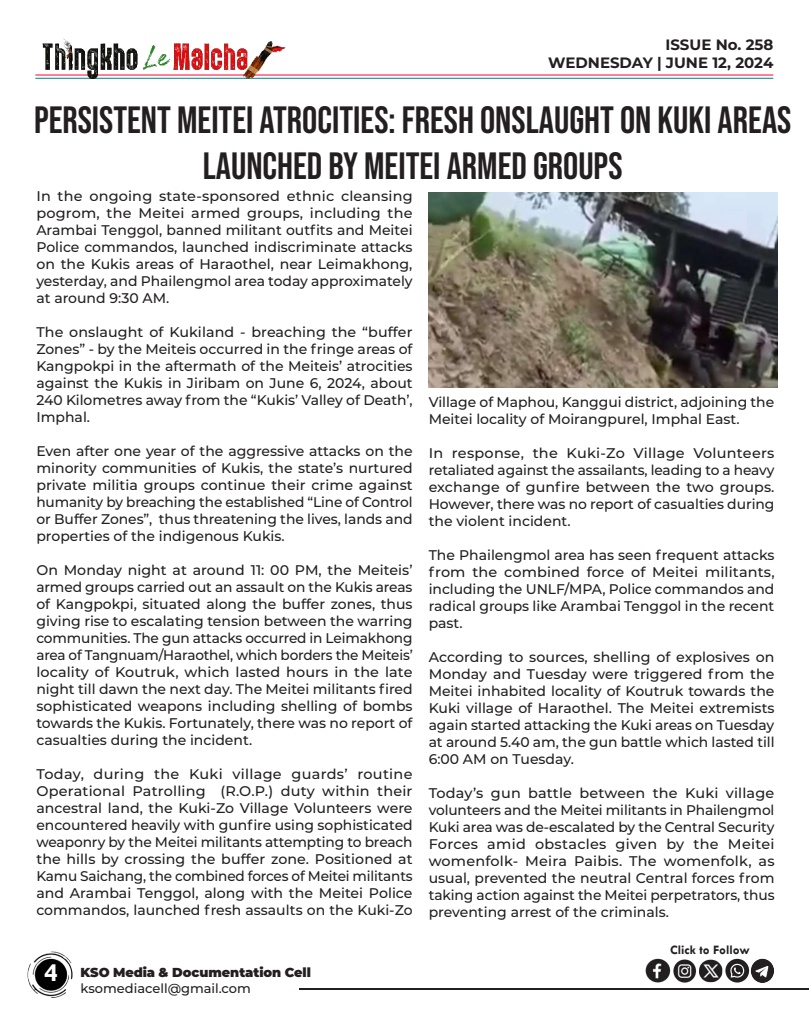
<style>
.page{position:relative;width:810px;height:1013px;background:#fff}
.page>*{position:absolute;margin:0;border:0;box-sizing:border-box;transform-origin:0 0}
.t1{font:38px/45.6px "Bebas Neue";color:#231f20;text-align:center}
.t2{font:700 26px "Tw Cen";color:#fff}
.t3{font:700 15px/18px "Montserrat";color:#231f20;text-align:right}
.t4{font:500 14px/17px "Montserrat";color:#231f20;text-align:justify}
.t5{font:900 13px "Montserrat";letter-spacing:-.005em;color:#231f20}
.t6{font:500 13px "Montserrat";color:#231f20}
.t7{font:700 13px "Tw Cen";color:#231f20}
</style>
<div class="page">
<hr style="left:299px;top:988px;width:509px;height:1px;background:#231f20">
<img style="left:27px;top:951px;width:46px;height:47px">
<hr style="left:35px;top:74px;width:738px;height:1px;background:#ff002d">
<hr style="left:35px;top:78px;width:738px;height:1px;background:#00848b">
<img style="left:35px;top:38px;width:254px;height:41px">
<img style="left:645px;top:958px;width:129px;height:25px">
<img style="left:428px;top:192px;width:349px;height:195px">
<p class="t3" style="left:548px;top:35px;width:227px">ISSUE No. 258<br>WEDNESDAY | JUNE 12, 2024</p>
<h1 class="t1" style="left:34px;top:97px;width:759px">PERSISTENT MEITEI ATROCITIES: FRESH ONSLAUGHT ON KUKI AREAS<br>LAUNCHED BY MEITEI ARMED GROUPS</h1>
<p class="t4" style="left:36px;top:186px;width:378px">In the ongoing state-sponsored ethnic cleansing pogrom, the Meitei armed groups, including the Arambai Tenggol, banned militant outfits and Meitei Police commandos, launched indiscriminate attacks on the Kukis areas of Haraothel, near Leimakhong, yesterday, and Phailengmol area today approximately at around 9:30 AM.</p>
<p class="t4" style="left:36px;top:322px;width:378px">The onslaught of Kukiland - breaching the “buffer Zones” - by the Meiteis occurred in the fringe areas of Kangpokpi in the aftermath of the Meiteis’ atrocities against the Kukis in Jiribam on June 6, 2024, about 240 Kilometres away from the “Kukis’ Valley of Death’, Imphal.</p>
<p class="t4" style="left:36px;top:441px;width:378px">Even after one year of the aggressive attacks on the minority communities of Kukis, the state’s nurtured private militia groups continue their crime against humanity by breaching the established “Line of Control or Buffer Zones”, thus threatening the lives, lands and properties of the indigenous Kukis.</p>
<p class="t4" style="left:36px;top:560px;width:378px">On Monday night at around 11: 00 PM, the Meiteis’ armed groups carried out an assault on the Kukis areas of Kangpokpi, situated along the buffer zones, thus giving rise to escalating tension between the warring communities. The gun attacks occurred in Leimakhong area of Tangnuam/Haraothel, which borders the Meiteis’ locality of Koutruk, which lasted hours in the late night till dawn the next day. The Meitei militants fired sophisticated weapons including shelling of bombs towards the Kukis. Fortunately, there was no report of casualties during the incident.</p>
<p class="t4" style="left:36px;top:764px;width:378px">Today, during the Kuki village guards’ routine Operational Patrolling (R.O.P.) duty within their ancestral land, the Kuki-Zo Village Volunteers were encountered heavily with gunfire using sophisticated weaponry by the Meitei militants attempting to breach the hills by crossing the buffer zone. Positioned at Kamu Saichang, the combined forces of Meitei militants and Arambai Tenggol, along with the Meitei Police commandos, launched fresh assaults on the Kuki-Zo</p>
<h2 class="t2" style="left:44px;top:957px;width:15px">4</h2>
<p class="t5" style="left:81px;top:962px;width:232px">KSO Media &amp; Documentation Cell</p>
<p class="t6" style="left:81px;top:978px;width:172px">ksomediacell@gmail.com</p>
<p class="t4" style="left:429px;top:393px;width:347px">Village of Maphou, Kanggui district, adjoining the<br>Meitei locality of Moirangpurel, Imphal East.</p>
<p class="t4" style="left:429px;top:444px;width:347px">In response, the Kuki-Zo Village Volunteers retaliated against the assailants, leading to a heavy exchange of gunfire between the two groups.<br>However, there was no report of casualties during the violent incident.</p>
<p class="t4" style="left:429px;top:546px;width:347px">The Phailengmol area has seen frequent attacks from the combined force of Meitei militants, including the UNLF/MPA, Police commandos and radical groups like Arambai Tenggol in the recent past.</p>
<p class="t4" style="left:429px;top:648px;width:347px">According to sources, shelling of explosives on Monday and Tuesday were triggered from the Meitei inhabited locality of Koutruk towards the Kuki village of Haraothel. The Meitei extremists again started attacking the Kuki areas on Tuesday at around 5.40 am, the gun battle which lasted till 6:00 AM on Tuesday.</p>
<p class="t4" style="left:429px;top:784px;width:347px">Today’s gun battle between the Kuki village volunteers and the Meitei militants in Phailengmol Kuki area was de-escalated by the Central Security Forces amid obstacles given by the Meitei womenfolk- Meira Paibis. The womenfolk, as usual, prevented the neutral Central forces from taking action against the Meitei perpetrators, thus preventing arrest of the criminals.</p>
<p class="t7" style="left:670px;top:942px;width:81px">Click to Follow</p>
</div>
